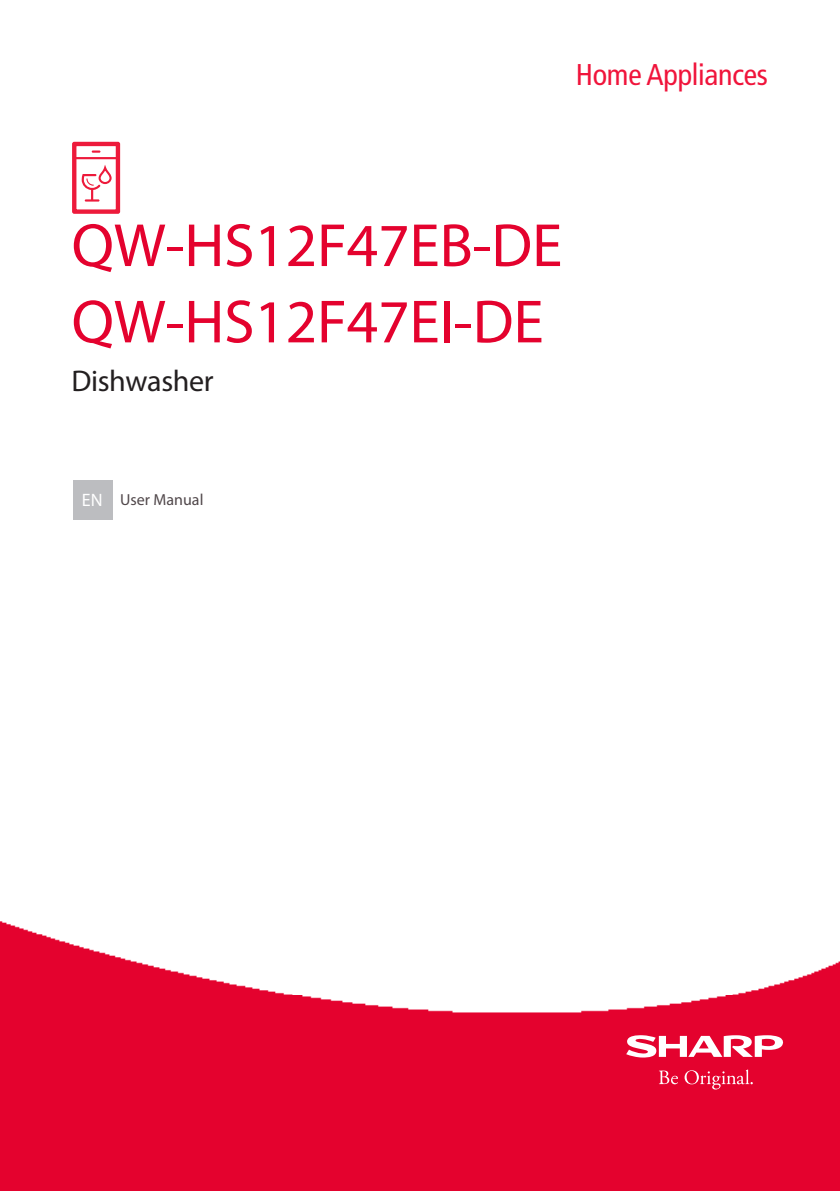
<style>
.page{position:relative;width:840px;height:1191px;background:#fff}
.page>*{position:absolute;margin:0;border:0;box-sizing:border-box;transform-origin:0 0}
.t1{font:61.4px/76.2px "Myriad Pro";letter-spacing:-.005em;color:#e4022e}
.t2{font:condensed 30px "Frutiger LT Com";letter-spacing:-.01em;color:#f0143b}
.t3{font:30px "Myriad Pro";letter-spacing:-.015em;color:#231f20}
.t4{font:18px "Myriad Pro";color:#fff}
.t5{font:16px "Myriad Pro";color:#50474a}
</style>
<div class="page">
<img style="left:0;top:921px;width:839px;height:270px">
<svg style="left:658px;top:1070px;width:19px;height:14px"></svg>
<svg style="left:684px;top:1069px;width:68px;height:20px"></svg>
<svg style="left:626px;top:1035px;width:157px;height:22px"></svg>
<svg style="left:72px;top:142px;width:48px;height:72px"></svg>
<div style="left:73px;top:480px;width:40px;height:39px;background:#bcbdc0"></div>
<p class="t2" style="left:575px;top:57px;width:193px">Home Appliances</p>
<p class="t1" style="left:72px;top:206px;width:492px">QW-HS12F47EB-DE<br>QW-HS12F47EI-DE</p>
<p class="t3" style="left:72px;top:363px;width:143px">Dishwasher</p>
<p class="t4" style="left:82px;top:489px;width:22px">EN</p>
<p class="t5" style="left:120px;top:489px;width:85px">User Manual</p>
</div>
